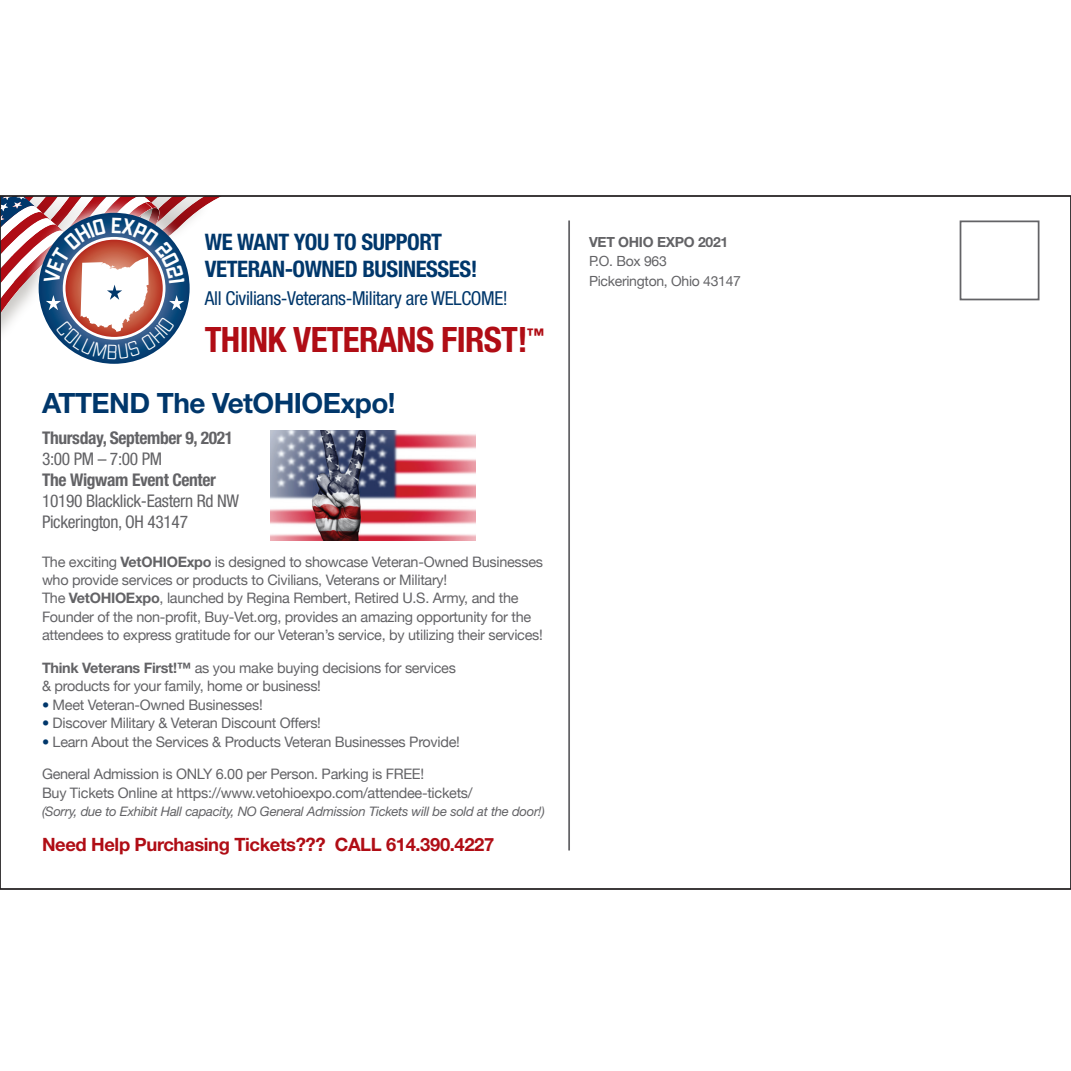
<style>
.page{position:relative;width:1071px;height:1071px;background:#fff}
.page>*{position:absolute;margin:0;border:0;box-sizing:border-box;transform-origin:0 0}
.t1{font:700 condensed 35px "Helvetica Neue";letter-spacing:-.02em;color:#b00d15}
.t2{font:700 28px "Helvetica Neue";letter-spacing:-.02em;color:#00376b}
.t3{font:700 condensed 22.75px/26.2px "Helvetica Neue";letter-spacing:-.02em;color:#00376b}
.t4{font:condensed 19.25px "Helvetica Neue";letter-spacing:-.02em;color:#00376b}
.t5{font:700 18.38px "Helvetica Neue";letter-spacing:-.02em;color:#b00d15}
.t6{font:condensed 17.5px "Helvetica Neue";letter-spacing:-.02em;color:#636366}
.t7{font:700 condensed 17.5px "Helvetica Neue";letter-spacing:-.02em;color:#636366}
.t8{font:14.35px/18.4px "Helvetica Neue";letter-spacing:-.02em;color:#636366}
.t9{font:14px "Helvetica Neue";letter-spacing:-.02em;color:#636366}
.t10{font:700 14px "Helvetica Neue";letter-spacing:-.02em;color:#636366}
.t11{font:italic 13.12px "Helvetica Neue";letter-spacing:-.02em;color:#636366}
.s1{font-weight:700}
.s2{color:#00376b}
</style>
<div class="page">
<hr style="left:568px;top:220px;width:2px;height:630px;background:#636366">
<img style="left:270px;top:431px;width:205px;height:110px">
<div style="left:960px;top:220px;width:80px;height:80px;border:2px solid #636366"></div>
<svg style="left:0;top:195px;width:263px;height:164px"></svg>
<p class="t3" style="left:205px;top:229px;width:274px">WE WANT YOU TO SUPPORT<br>VETERAN-OWNED BUSINESSES!</p>
<p class="t4" style="left:205px;top:287px;width:305px">All Civilians-Veterans-Military are WELCOME!</p>
<p class="t1" style="left:205px;top:318px;width:341px">THINK VETERANS FIRST!<sup>™</sup></p>
<p class="t2" style="left:42px;top:386px;width:355px">ATTEND The VetOHIOExpo!</p>
<p class="t7" style="left:42px;top:427px;width:193px">Thursday, September 9, 2021</p>
<p class="t6" style="left:42px;top:449px;width:122px">3:00 PM – 7:00 PM</p>
<p class="t7" style="left:42px;top:469px;width:175px">The Wigwam Event Center</p>
<p class="t6" style="left:42px;top:491px;width:199px">10190 Blacklick-Eastern Rd NW</p>
<p class="t6" style="left:42px;top:512px;width:148px">Pickerington, OH 43147</p>
<p class="t8" style="left:42px;top:552px;width:503px">The exciting <span class="s1">VetOHIOExpo</span> is designed to showcase Veteran-Owned Businesses who provide services or products to Civilians, Veterans or Military!</p>
<p class="t8" style="left:42px;top:589px;width:502px">The <span class="s1">VetOHIOExpo</span>, launched by Regina Rembert, Retired U.S. Army, and the<br>Founder of the non-profit, Buy-Vet.org, provides an amazing opportunity for the attendees to express gratitude for our Veteran’s service, by utilizing their services!</p>
<p class="t8" style="left:42px;top:659px;width:415px"><span class="s1">Think Veterans First!™</span> as you make buying decisions for services &amp; products for your family, home or business!</p>
<p class="t8" style="left:42px;top:695px;width:222px"><span class="s2">•</span> Meet Veteran-Owned Businesses!</p>
<p class="t8" style="left:42px;top:714px;width:281px"><span class="s2">•</span> Discover Military &amp; Veteran Discount Offers!</p>
<p class="t8" style="left:42px;top:732px;width:419px"><span class="s2">•</span> Learn About the Services &amp; Products Veteran Businesses Provide!</p>
<p class="t8" style="left:42px;top:765px;width:384px">General Admission is ONLY 6.00 per Person. Parking is FREE!</p>
<p class="t8" style="left:42px;top:783px;width:432px">Buy Tickets Online at https://www.vetohioexpo.com/attendee-tickets/</p>
<p class="t11" style="left:42px;top:804px;width:504px">(Sorry, due to Exhibit Hall capacity, NO General Admission Tickets will be sold at the door!)</p>
<p class="t5" style="left:42px;top:833px;width:454px">Need Help Purchasing Tickets??? CALL 614.390.4227</p>
<p class="t10" style="left:589px;top:234px;width:141px">VET OHIO EXPO 2021</p>
<p class="t9" style="left:589px;top:253px;width:79px">P.O. Box 963</p>
<p class="t9" style="left:589px;top:272px;width:154px">Pickerington, Ohio 43147</p>
</div>
